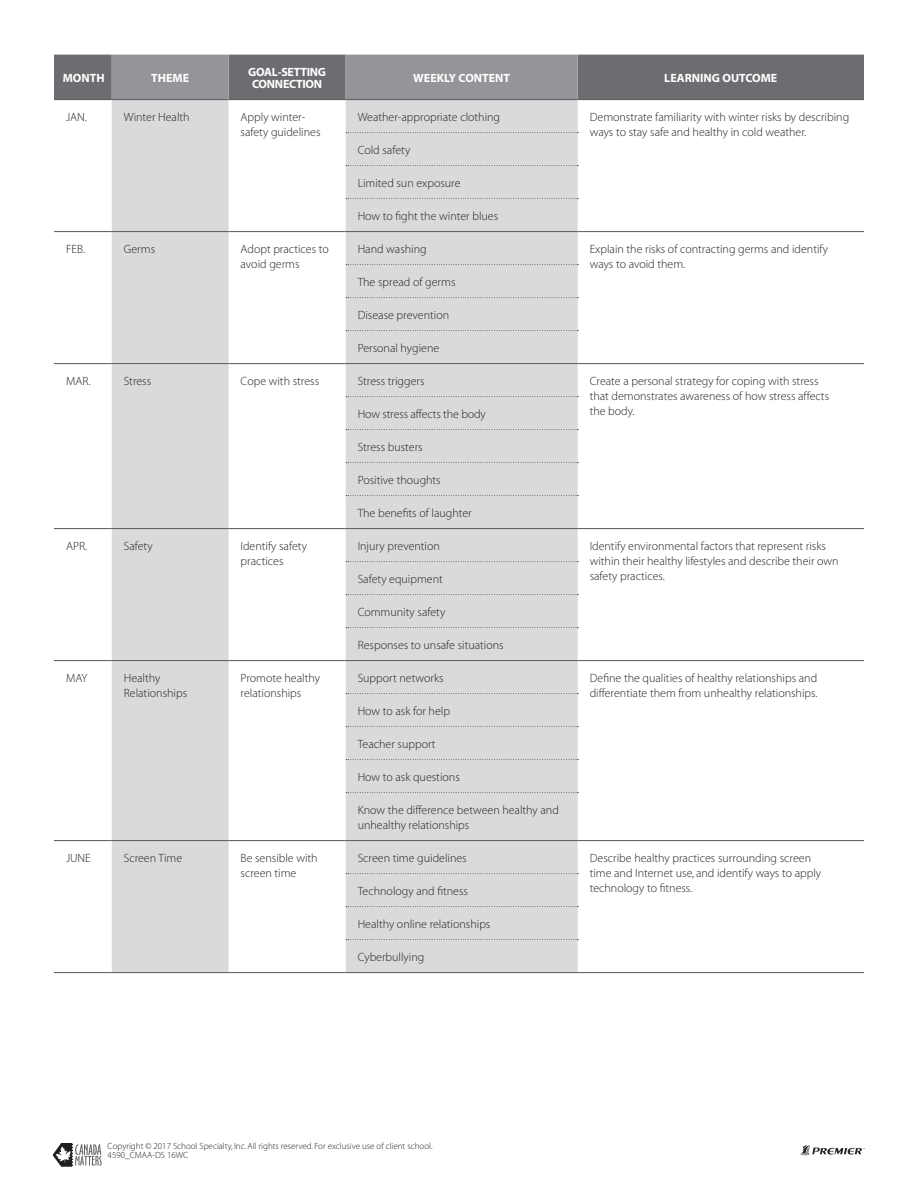
<style>
.page{position:relative;width:918px;height:1188px;background:#fff}
.page>*{position:absolute;margin:0;border:0;box-sizing:border-box;transform-origin:0 0}
.Table_Copy{font:300 12px/15px "Myriad";color:#231f20}
.Table_Headings{font:700 12px "Myriad";color:#fff}
.Table_Headings-2{font:700 12px/12px "Myriad";letter-spacing:-.02em;color:#fff;text-align:center}
.t1{font:300 9px/9px "Myriad";color:#231f20}
</style>
<div class="page">
<svg style="left:801px;top:1145px;width:64px;height:10px"></svg>
<svg style="left:53px;top:1143px;width:49px;height:23px"></svg>
<svg style="left:54px;top:55px;width:810px;height:44px;background:#7c7e81"></svg>
<svg style="left:112px;top:100px;width:466px;height:872px;fill:#d9dadc"></svg>
<hr style="left:54px;top:972px;width:58px;height:1px;background:#57585a">
<hr style="left:112px;top:972px;width:117px;height:1px;background:#57585a">
<hr style="left:578px;top:972px;width:286px;height:1px;background:#57585a">
<hr style="left:54px;top:231px;width:58px;height:1px;background:#57585a">
<hr style="left:112px;top:231px;width:117px;height:1px;background:#57585a">
<hr style="left:578px;top:231px;width:286px;height:1px;background:#57585a">
<hr style="left:229px;top:231px;width:117px;height:1px;background:#57585a">
<hr style="left:346px;top:231px;width:232px;height:1px;background:#57585a">
<hr style="left:54px;top:363px;width:58px;height:1px;background:#57585a">
<hr style="left:112px;top:363px;width:117px;height:1px;background:#57585a">
<hr style="left:578px;top:363px;width:286px;height:1px;background:#57585a">
<hr style="left:229px;top:363px;width:117px;height:1px;background:#57585a">
<hr style="left:346px;top:363px;width:232px;height:1px;background:#57585a">
<hr style="left:54px;top:528px;width:58px;height:1px;background:#57585a">
<hr style="left:112px;top:528px;width:117px;height:1px;background:#57585a">
<hr style="left:578px;top:528px;width:286px;height:1px;background:#57585a">
<hr style="left:229px;top:528px;width:117px;height:1px;background:#57585a">
<hr style="left:346px;top:528px;width:232px;height:1px;background:#57585a">
<hr style="left:54px;top:660px;width:58px;height:1px;background:#57585a">
<hr style="left:112px;top:660px;width:117px;height:1px;background:#57585a">
<hr style="left:578px;top:660px;width:286px;height:1px;background:#57585a">
<hr style="left:229px;top:660px;width:117px;height:1px;background:#57585a">
<hr style="left:346px;top:660px;width:232px;height:1px;background:#57585a">
<hr style="left:54px;top:840px;width:58px;height:1px;background:#57585a">
<hr style="left:112px;top:840px;width:117px;height:1px;background:#57585a">
<hr style="left:578px;top:840px;width:286px;height:1px;background:#57585a">
<hr style="left:229px;top:840px;width:117px;height:1px;background:#57585a">
<hr style="left:346px;top:840px;width:232px;height:1px;background:#57585a">
<hr style="left:229px;top:972px;width:117px;height:1px;background:#57585a">
<hr style="left:346px;top:972px;width:232px;height:1px;background:#57585a">
<svg style="left:346px;top:132px;width:232px;height:1px"></svg>
<svg style="left:346px;top:165px;width:232px;height:1px"></svg>
<svg style="left:346px;top:198px;width:232px;height:1px"></svg>
<svg style="left:346px;top:264px;width:232px;height:1px"></svg>
<svg style="left:346px;top:297px;width:232px;height:1px"></svg>
<svg style="left:346px;top:330px;width:232px;height:1px"></svg>
<svg style="left:346px;top:396px;width:232px;height:1px"></svg>
<svg style="left:346px;top:429px;width:232px;height:1px"></svg>
<svg style="left:346px;top:462px;width:232px;height:1px"></svg>
<svg style="left:346px;top:561px;width:232px;height:1px"></svg>
<svg style="left:346px;top:594px;width:232px;height:1px"></svg>
<svg style="left:346px;top:627px;width:232px;height:1px"></svg>
<svg style="left:346px;top:693px;width:232px;height:1px"></svg>
<svg style="left:346px;top:726px;width:232px;height:1px"></svg>
<svg style="left:346px;top:759px;width:232px;height:1px"></svg>
<svg style="left:346px;top:792px;width:232px;height:1px"></svg>
<svg style="left:346px;top:873px;width:232px;height:1px"></svg>
<svg style="left:346px;top:906px;width:232px;height:1px"></svg>
<svg style="left:346px;top:939px;width:232px;height:1px"></svg>
<svg style="left:346px;top:495px;width:232px;height:1px"></svg>
<hr style="left:54px;top:99px;width:58px;height:1px;background:#57585a">
<hr style="left:112px;top:99px;width:117px;height:1px;background:#57585a">
<hr style="left:229px;top:99px;width:117px;height:1px;background:#57585a">
<hr style="left:346px;top:99px;width:232px;height:1px;background:#57585a">
<hr style="left:578px;top:99px;width:286px;height:1px;background:#57585a">
<p class="Table_Headings" style="left:63px;top:72px;width:43px">MONTH</p>
<p class="Table_Headings" style="left:151px;top:71px;width:39px">THEME</p>
<p class="Table_Headings-2" style="left:248px;top:66px;width:79px">GOAL-SETTING<br>CONNECTION</p>
<p class="Table_Headings" style="left:413px;top:71px;width:98px">WEEKLY CONTENT</p>
<p class="Table_Headings" style="left:664px;top:71px;width:115px">LEARNING OUTCOME</p>
<p class="Table_Copy" style="left:66px;top:110px;width:22px">JAN.</p>
<p class="Table_Copy" style="left:124px;top:110px;width:67px">Winter Health</p>
<p class="Table_Copy" style="left:241px;top:110px;width:81px">Apply winter&shy;safety guidelines</p>
<p class="Table_Copy" style="left:358px;top:110px;width:144px">Weather-appropriate clothing</p>
<p class="Table_Copy" style="left:590px;top:110px;width:261px">Demonstrate familiarity with winter risks by describing ways to stay safe and healthy in cold weather.</p>
<p class="Table_Copy" style="left:358px;top:143px;width:54px">Cold safety</p>
<p class="Table_Copy" style="left:358px;top:176px;width:104px">Limited sun exposure</p>
<p class="Table_Copy" style="left:358px;top:209px;width:142px">How to fight the winter blues</p>
<p class="Table_Copy" style="left:66px;top:242px;width:21px">FEB.</p>
<p class="Table_Copy" style="left:124px;top:242px;width:33px">Germs</p>
<p class="Table_Copy" style="left:241px;top:242px;width:90px">Adopt practices to avoid germs</p>
<p class="Table_Copy" style="left:358px;top:242px;width:71px">Hand washing</p>
<p class="Table_Copy" style="left:590px;top:242px;width:240px">Explain the risks of contracting germs and identify ways to avoid them.</p>
<p class="Table_Copy" style="left:358px;top:275px;width:99px">The spread of germs</p>
<p class="Table_Copy" style="left:358px;top:308px;width:93px">Disease prevention</p>
<p class="Table_Copy" style="left:358px;top:341px;width:83px">Personal hygiene</p>
<p class="Table_Copy" style="left:66px;top:374px;width:26px">MAR.</p>
<p class="Table_Copy" style="left:124px;top:374px;width:29px">Stress</p>
<p class="Table_Copy" style="left:241px;top:374px;width:80px">Cope with stress</p>
<p class="Table_Copy" style="left:358px;top:374px;width:68px">Stress triggers</p>
<p class="Table_Copy" style="left:590px;top:374px;width:241px">Create a personal strategy for coping with stress that demonstrates awareness of how stress affects</p>
<p class="Table_Copy" style="left:358px;top:407px;width:130px">How stress affects the body</p>
<p class="Table_Copy" style="left:590px;top:404px;width:46px">the body.</p>
<p class="Table_Copy" style="left:358px;top:440px;width:67px">Stress busters</p>
<p class="Table_Copy" style="left:358px;top:473px;width:85px">Positive thoughts</p>
<p class="Table_Copy" style="left:358px;top:506px;width:116px">The benefits of laughter</p>
<p class="Table_Copy" style="left:66px;top:539px;width:23px">APR.</p>
<p class="Table_Copy" style="left:124px;top:539px;width:30px">Safety</p>
<p class="Table_Copy" style="left:241px;top:539px;width:68px">Identify safety practices</p>
<p class="Table_Copy" style="left:358px;top:539px;width:84px">Injury prevention</p>
<p class="Table_Copy" style="left:590px;top:539px;width:250px">Identify environmental factors that represent risks within their healthy lifestyles and describe their own safety practices.</p>
<p class="Table_Copy" style="left:358px;top:572px;width:87px">Safety equipment</p>
<p class="Table_Copy" style="left:358px;top:605px;width:89px">Community safety</p>
<p class="Table_Copy" style="left:358px;top:638px;width:148px">Responses to unsafe situations</p>
<p class="Table_Copy" style="left:66px;top:671px;width:23px">MAY</p>
<p class="Table_Copy" style="left:124px;top:671px;width:65px">Healthy<br>Relationships</p>
<p class="Table_Copy" style="left:241px;top:671px;width:81px">Promote healthy relationships</p>
<p class="Table_Copy" style="left:358px;top:671px;width:87px">Support networks</p>
<p class="Table_Copy" style="left:590px;top:671px;width:229px">Define the qualities of healthy relationships and differentiate them from unhealthy relationships.</p>
<p class="Table_Copy" style="left:358px;top:704px;width:94px">How to ask for help</p>
<p class="Table_Copy" style="left:358px;top:737px;width:79px">Teacher support</p>
<p class="Table_Copy" style="left:358px;top:770px;width:104px">How to ask questions</p>
<p class="Table_Copy" style="left:358px;top:803px;width:203px">Know the difference between healthy and unhealthy relationships</p>
<p class="Table_Copy" style="left:66px;top:851px;width:26px">JUNE</p>
<p class="Table_Copy" style="left:124px;top:851px;width:60px">Screen Time</p>
<p class="Table_Copy" style="left:241px;top:851px;width:79px">Be sensible with screen time</p>
<p class="Table_Copy" style="left:358px;top:851px;width:111px">Screen time guidelines</p>
<p class="Table_Copy" style="left:590px;top:851px;width:233px">Describe healthy practices surrounding screen time and Internet use, and identify ways to apply technology to fitness.</p>
<p class="Table_Copy" style="left:358px;top:884px;width:112px">Technology and fitness</p>
<p class="Table_Copy" style="left:358px;top:917px;width:134px">Healthy online relationships</p>
<p class="Table_Copy" style="left:358px;top:950px;width:68px">Cyberbullying</p>
<p class="t1" style="left:108px;top:1142px;width:326px">Copyright © 2017 School Specialty, Inc. All rights reserved. For exclusive use of client school.<br>4590_CMAA-DS 16WC</p>
</div>
